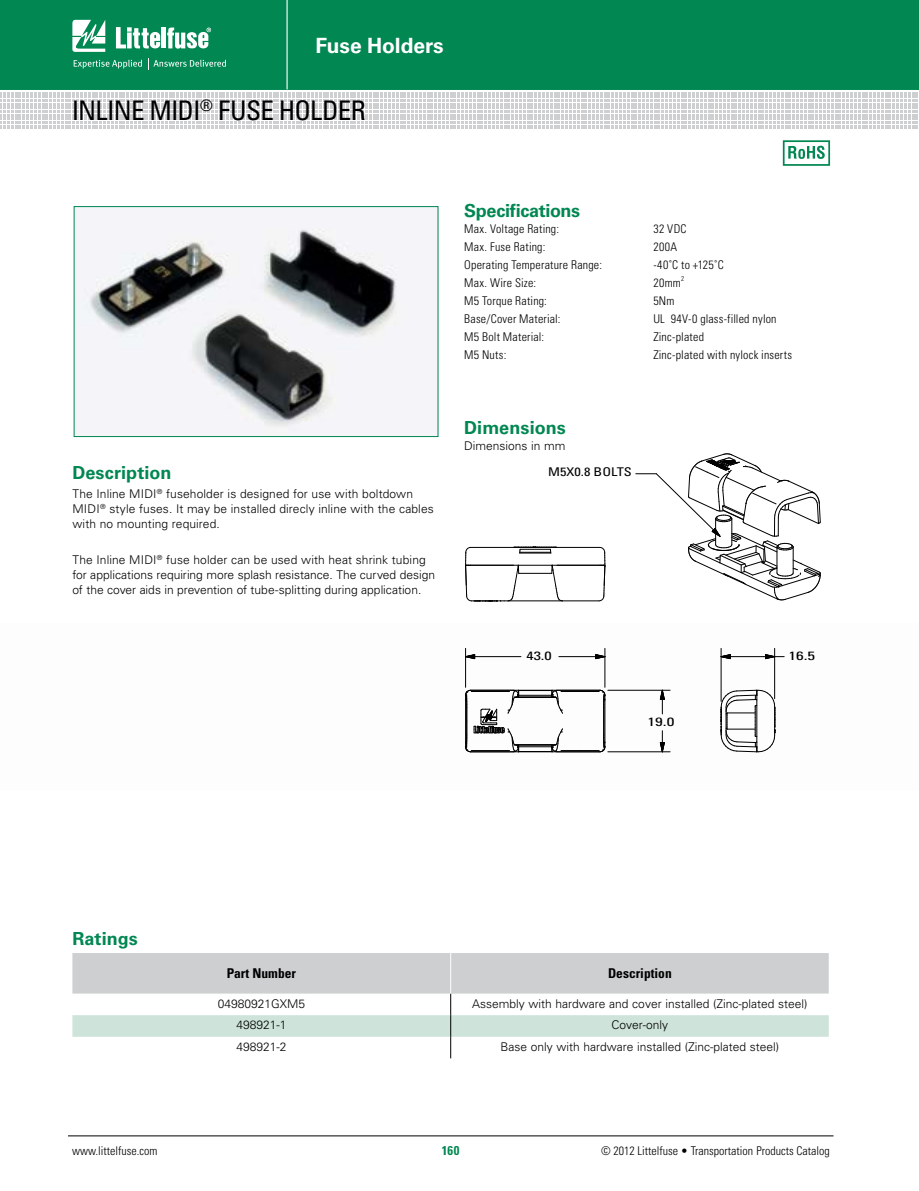
<style>
.page{position:relative;width:919px;height:1191px;background:#fff}
.page>*{position:absolute;margin:0;border:0;box-sizing:border-box;transform-origin:0 0}
.t1{font:condensed 27px "Univers LT Std";letter-spacing:-.03em;color:#000}
.t2{font:700 21px "Univers LT Std";letter-spacing:-.005em;color:#fff}
.t3{font:700 18px "Univers LT Std";color:#008752}
.t4{font:700 18px "Univers LT Std";letter-spacing:-.02em;color:#008752}
.t5{font:700 condensed 13.5px "Univers LT Std";color:#000}
.t6{font:700 condensed 12.75px "Univers LT Std";color:#008752}
.t7{font:300 12px/15px "Univers LT Std";color:#000}
.t8{font:300 condensed 12px "Univers LT Std";letter-spacing:.015em;color:#000}
.t9{font:condensed 12px "Univers";color:#000;scale:1.19 1}
.t10{font:condensed 12px "Univers";color:#000;scale:1.44 1}
.t11{font:condensed 12px "Univers";color:#000;scale:1.35 1}
.t12{font:300 condensed 7.05px "Univers LT Std";color:#000}
</style>
<div class="page">
<hr style="left:68px;top:1135px;width:765px;height:1px;background:#000">
<svg style="left:0;top:0;width:919px;height:127px;background:#46a37f"></svg>
<svg style="left:788px;top:146px;width:36px;height:13px"></svg>
<div style="left:782px;top:140px;width:48px;height:26px;border:2px solid #008752"></div>
<img style="left:76px;top:208px;width:360px;height:227px">
<div style="left:74px;top:206px;width:364px;height:231px;border:1px solid #008752"></div>
<svg style="left:72px;top:953px;width:756px;height:105px"></svg>
<hr style="left:450px;top:953px;width:1px;height:40px;background:#fff">
<hr style="left:774px;top:648px;width:1px;height:50px;background:#000">
<hr style="left:607px;top:690px;width:63px;height:1px;background:#000">
<hr style="left:720px;top:648px;width:1px;height:53px;background:#000">
<hr style="left:562px;top:600px;width:37px;height:1px;background:#000">
<hr style="left:607px;top:751px;width:63px;height:1px;background:#000">
<hr style="left:604px;top:648px;width:1px;height:39px;background:#000">
<hr style="left:465px;top:648px;width:1px;height:39px;background:#000">
<hr style="left:559px;top:656px;width:46px;height:1px;background:#000">
<hr style="left:552px;top:565px;width:48px;height:1px;background:#000">
<hr style="left:721px;top:656px;width:42px;height:1px;background:#000">
<hr style="left:470px;top:547px;width:129px;height:1px;background:#000">
<hr style="left:465px;top:656px;width:56px;height:1px;background:#000">
<svg style="left:720px;top:654px;width:11px;height:5px"></svg>
<svg style="left:595px;top:654px;width:10px;height:5px"></svg>
<svg style="left:465px;top:654px;width:10px;height:5px"></svg>
<svg style="left:659px;top:689px;width:6px;height:25px"></svg>
<svg style="left:659px;top:730px;width:6px;height:22px"></svg>
<svg style="left:763px;top:654px;width:21px;height:5px"></svg>
<svg style="left:465px;top:689px;width:141px;height:63px"></svg>
<svg style="left:635px;top:453px;width:186px;height:147px"></svg>
<svg style="left:720px;top:689px;width:55px;height:63px"></svg>
<svg style="left:598px;top:547px;width:7px;height:54px"></svg>
<svg style="left:465px;top:547px;width:98px;height:55px"></svg>
<h2 class="t2" style="left:315px;top:33px;width:130px">Fuse Holders</h2>
<h1 class="t1" style="left:72px;top:94px;width:296px">INLINE MIDI<sup>®</sup> FUSE HOLDER</h1>
<h3 class="t3" style="left:72px;top:461px;width:101px">Description</h3>
<p class="t7" style="left:72px;top:486px;width:363px">The Inline MIDI<sup>®</sup> fuseholder is designed for use with boltdown<br>MIDI<sup>®</sup> style fuses. It may be installed direcly inline with the cables with no mounting required.</p>
<p class="t7" style="left:72px;top:552px;width:364px">The Inline MIDI<sup>®</sup> fuse holder can be used with heat shrink tubing for applications requiring more splash resistance. The curved design of the cover aids in prevention of tube-splitting during application.</p>
<h3 class="t4" style="left:464px;top:200px;width:118px">Specifications</h3>
<p class="t8" style="left:464px;top:221px;width:96px">Max. Voltage Rating:</p>
<p class="t8" style="left:653px;top:221px;width:35px">32 VDC</p>
<p class="t8" style="left:464px;top:239px;width:83px">Max. Fuse Rating:</p>
<p class="t8" style="left:653px;top:239px;width:25px">200A</p>
<p class="t8" style="left:464px;top:257px;width:139px">Operating Temperature Range:</p>
<p class="t8" style="left:653px;top:257px;width:72px">-40˚C to +125˚C</p>
<p class="t8" style="left:464px;top:275px;width:73px">Max. Wire Size:</p>
<p class="t8" style="left:653px;top:275px;width:29px">20mm</p>
<p class="t12" style="left:681px;top:274px;width:5px">2</p>
<p class="t8" style="left:464px;top:293px;width:84px">M5 Torque Rating:</p>
<p class="t8" style="left:653px;top:293px;width:23px">5Nm</p>
<p class="t8" style="left:464px;top:311px;width:98px">Base/Cover Material:</p>
<p class="t8" style="left:653px;top:311px;width:125px">UL 94V-0 glass-filled nylon</p>
<p class="t8" style="left:464px;top:329px;width:81px">M5 Bolt Material:</p>
<p class="t8" style="left:653px;top:329px;width:52px">Zinc-plated</p>
<p class="t8" style="left:464px;top:347px;width:44px">M5 Nuts:</p>
<p class="t8" style="left:653px;top:347px;width:140px">Zinc-plated with nylock inserts</p>
<h3 class="t3" style="left:464px;top:417px;width:103px">Dimensions</h3>
<p class="t7" style="left:464px;top:439px;width:103px">Dimensions in mm</p>
<p class="t9" style="left:548px;top:464px;width:72px">M5X0.8 BOLTS</p>
<p class="t11" style="left:526px;top:648px;width:20px">43.0</p>
<p class="t10" style="left:788px;top:648px;width:20px">16.5</p>
<p class="t10" style="left:647px;top:713px;width:20px">19.0</p>
<h3 class="t3" style="left:72px;top:927px;width:67px">Ratings</h3>
<p class="t8" style="left:72px;top:1143px;width:87px">www.littelfuse.com</p>
<p class="t5" style="left:227px;top:965px;width:71px">Part Number</p>
<p class="t5" style="left:608px;top:965px;width:65px">Description</p>
<p class="t7" style="left:218px;top:996px;width:89px">04980921GXM5</p>
<p class="t7" style="left:472px;top:996px;width:337px">Assembly with hardware and cover installed (Zinc-plated steel)</p>
<p class="t7" style="left:236px;top:1017px;width:52px">498921-1</p>
<p class="t7" style="left:611px;top:1017px;width:58px">Cover-only</p>
<p class="t7" style="left:236px;top:1039px;width:52px">498921-2</p>
<p class="t7" style="left:500px;top:1039px;width:280px">Base only with hardware installed (Zinc-plated steel)</p>
<p class="t6" style="left:442px;top:1142px;width:19px">160</p>
<p class="t8" style="left:601px;top:1143px;width:230px">© 2012 Littelfuse • Transportation Products Catalog</p>
</div>
